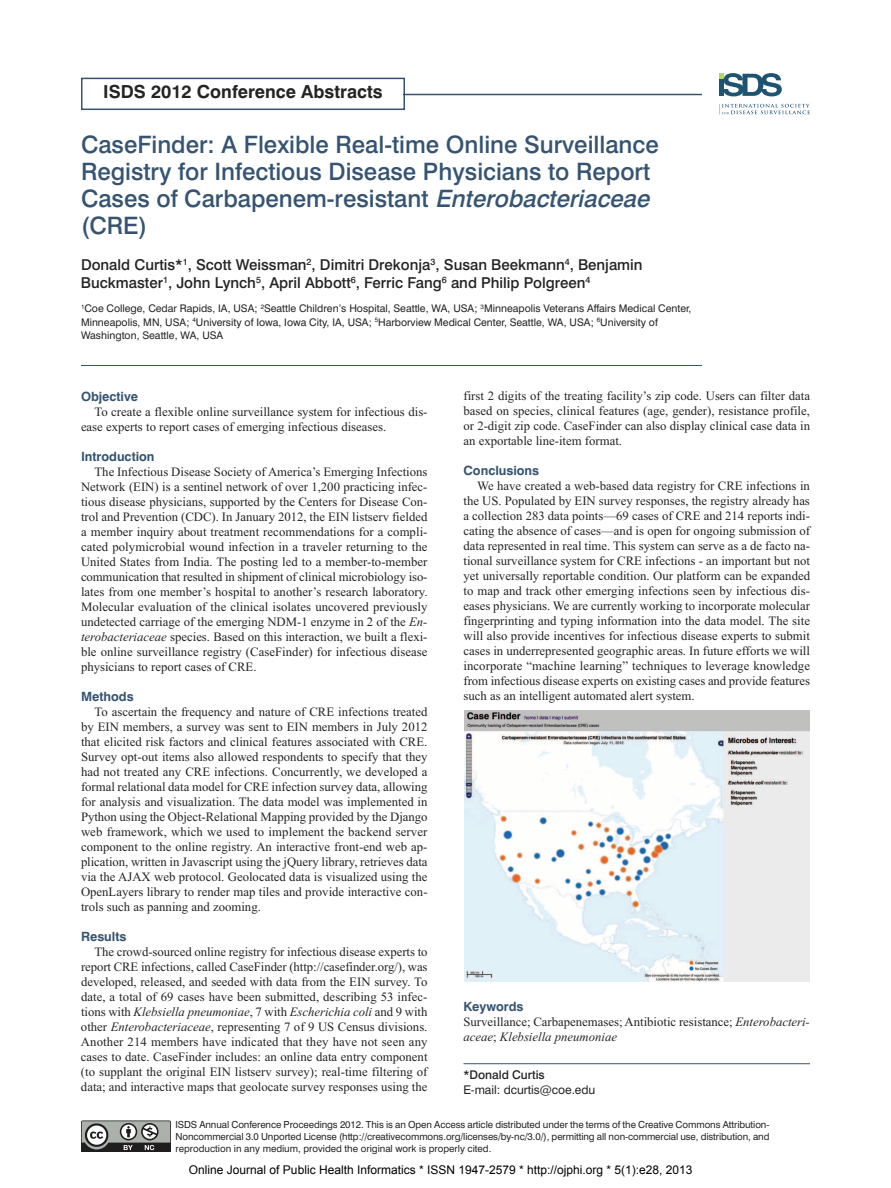
<style>
.page{position:relative;width:891px;height:1188px;background:#fff}
.page>*{position:absolute;margin:0;border:0;box-sizing:border-box;transform-origin:0 0}
.t1{font:500 24px/27px "Swiss 721 BT";color:#365471}
.t2{font:700 18px "Swiss 721 BT";color:#252425}
.t3{font:500 15px/18px "Swiss 721 BT";color:#252425}
.t4{font:12.75px/15px "Times New Roman";color:#252425;text-align:justify}
.t5{font:700 12.75px "Swiss 721 BT";color:#365471}
.t6{font:12px "Arial";color:#000}
.t7{font:12px "Swiss 721 BT";color:#252425}
.t8{font:500 12px "Swiss 721 BT";color:#252425}
.t9{font:10.5px/13.5px "Swiss 721 BT";color:#252425}
.t10{font:9.75px/12px "Swiss 721 BT";color:#252425;text-align:justify}
.s1{font-style:italic}
</style>
<div class="page">
<div style="left:81px;top:1120px;width:90px;height:32px;background:#8a8989"></div>
<svg style="left:81px;top:1121px;width:90px;height:31px;background:#80817f"></svg>
<hr style="left:399px;top:94px;width:303px;height:1px;background:#365471">
<div style="left:81px;top:78px;width:324px;height:32px;border:2px solid #365471"></div>
<svg style="left:719px;top:104px;width:91px;height:10px"></svg>
<svg style="left:719px;top:73px;width:63px;height:23px"></svg>
<hr style="left:81px;top:365px;width:621px;height:1px;background:#365471">
<hr style="left:464px;top:1063px;width:346px;height:1px;background:#365471">
<img style="left:464px;top:711px;width:345px;height:270px">
<h2 class="t2" style="left:103px;top:81px;width:281px">ISDS 2012 Conference Abstracts</h2>
<h1 class="t1" style="left:81px;top:131px;width:579px">CaseFinder: A Flexible Real-time Online Surveillance Registry for Infectious Disease Physicians to Report Cases of Carbapenem-resistant <span class="s1">Enterobacteriaceae </span>(CRE)</h1>
<p class="t3" style="left:81px;top:256px;width:563px">Donald Curtis*<sup>1</sup>, Scott Weissman<sup>2</sup>, Dimitri Drekonja<sup>3</sup>, Susan Beekmann<sup>4</sup>, Benjamin<br>Buckmaster<sup>1</sup>, John Lynch<sup>5</sup>, April Abbott<sup>6</sup>, Ferric Fang<sup>6</sup> and Philip Polgreen<sup>4</sup></p>
<p class="t9" style="left:81px;top:301px;width:612px"><sup>1</sup>Coe College, Cedar Rapids, IA, USA; <sup>2</sup>Seattle Children’s Hospital, Seattle, WA, USA; <sup>3</sup>Minneapolis Veterans Affairs Medical Center,<br>Minneapolis, MN, USA; <sup>4</sup>University of Iowa, Iowa City, IA, USA; <sup>5</sup>Harborview Medical Center, Seattle, WA, USA; <sup>6</sup>University of<br>Washington, Seattle, WA, USA</p>
<p class="t5" style="left:81px;top:388px;width:59px">Objective</p>
<p class="t4" style="left:81px;top:404px;width:348px;text-indent:14px">To create a flexible online surveillance system for infectious dis&shy;ease experts to report cases of emerging infectious diseases.</p>
<p class="t5" style="left:81px;top:448px;width:75px">Introduction</p>
<p class="t4" style="left:81px;top:464px;width:348px;text-indent:14px">The Infectious Disease Society of America’s Emerging Infections Network (EIN) is a sentinel network of over 1,200 practicing infec&shy;tious disease physicians, supported by the Centers for Disease Con&shy;trol and Prevention (CDC). In January 2012, the EIN listserv fielded a member inquiry about treatment recommendations for a compli&shy;cated polymicrobial wound infection in a traveler returning to the United States from India. The posting led to a member-to-member communication that resulted in shipment of clinical microbiology iso&shy;lates from one member’s hospital to another’s research laboratory.<br>Molecular evaluation of the clinical isolates uncovered previously undetected carriage of the emerging NDM-1 enzyme in 2 of the <span class="s1">En&shy;terobacteriaceae</span> species. Based on this interaction, we built a flexi&shy;ble online surveillance registry (CaseFinder) for infectious disease physicians to report cases of CRE.</p>
<p class="t5" style="left:81px;top:688px;width:54px">Methods</p>
<p class="t4" style="left:81px;top:704px;width:348px;text-indent:14px">To ascertain the frequency and nature of CRE infections treated by EIN members, a survey was sent to EIN members in July 2012 that elicited risk factors and clinical features associated with CRE.<br>Survey opt-out items also allowed respondents to specify that they had not treated any CRE infections. Concurrently, we developed a formal relational data model for CRE infection survey data, allowing for analysis and visualization. The data model was implemented in Python using the Object-Relational Mapping provided by the Django web framework, which we used to implement the backend server component to the online registry. An interactive front-end web ap&shy;plication, written in Javascript using the jQuery library, retrieves data via the AJAX web protocol. Geolocated data is visualized using the OpenLayers library to render map tiles and provide interactive con&shy;trols such as panning and zooming.</p>
<p class="t5" style="left:81px;top:928px;width:47px">Results</p>
<p class="t4" style="left:81px;top:944px;width:348px;text-indent:14px">The crowd-sourced online registry for infectious disease experts to report CRE infections, called CaseFinder (http://casefinder.org/), was developed, released, and seeded with data from the EIN survey. To date, a total of 69 cases have been submitted, describing 53 infec&shy;tions with <span class="s1">Klebsiella pneumoniae</span>, 7 with <span class="s1">Escherichia coli</span> and 9 with other <span class="s1">Enterobacteriaceae</span>, representing 7 of 9 US Census divisions.<br>Another 214 members have indicated that they have not seen any cases to date. CaseFinder includes: an online data entry component (to supplant the original EIN listserv survey); real-time filtering of data; and interactive maps that geolocate survey responses using the</p>
<p class="t4" style="left:464px;top:388px;width:348px">first 2 digits of the treating facility’s zip code. Users can filter data based on species, clinical features (age, gender), resistance profile, or 2-digit zip code. CaseFinder can also display clinical case data in an exportable line-item format.</p>
<p class="t5" style="left:464px;top:463px;width:77px">Conclusions</p>
<p class="t4" style="left:464px;top:478px;width:348px;text-indent:14px">We have created a web-based data registry for CRE infections in the US. Populated by EIN survey responses, the registry already has a collection 283 data points—69 cases of CRE and 214 reports indi&shy;cating the absence of cases—and is open for ongoing submission of data represented in real time. This system can serve as a de facto na&shy;tional surveillance system for CRE infections - an important but not yet universally reportable condition. Our platform can be expanded to map and track other emerging infections seen by infectious dis&shy;eases physicians. We are currently working to incorporate molecular fingerprinting and typing information into the data model. The site will also provide incentives for infectious disease experts to submit cases in underrepresented geographic areas. In future efforts we will incorporate “machine learning” techniques to leverage knowledge from infectious disease experts on existing cases and provide features such as an intelligent automated alert system.</p>
<p class="t5" style="left:464px;top:999px;width:62px">Keywords</p>
<p class="t4" style="left:464px;top:1015px;width:348px">Surveillance; Carbapenemases; Antibiotic resistance; <span class="s1">Enterobacteri&shy;aceae</span>; <span class="s1">Klebsiella pneumoniae</span></p>
<p class="t8" style="left:464px;top:1067px;width:83px">*Donald Curtis</p>
<p class="t7" style="left:464px;top:1082px;width:133px">E-mail: dcurtis@coe.edu</p>
<p class="t10" style="left:175px;top:1118px;width:596px">ISDS Annual Conference Proceedings 2012. This is an Open Access article distributed under the terms of the Creative Commons Attribution-Noncommercial 3.0 Unported License (http://creativecommons.org/licenses/by-nc/3.0/), permitting all non-commercial use, distribution, and reproduction in any medium, provided the original work is properly cited.</p>
<p class="t6" style="left:189px;top:1162px;width:505px">Online Journal of Public Health Informatics * ISSN 1947-2579 * http://ojphi.org * 5(1):e28, 2013</p>
</div>
